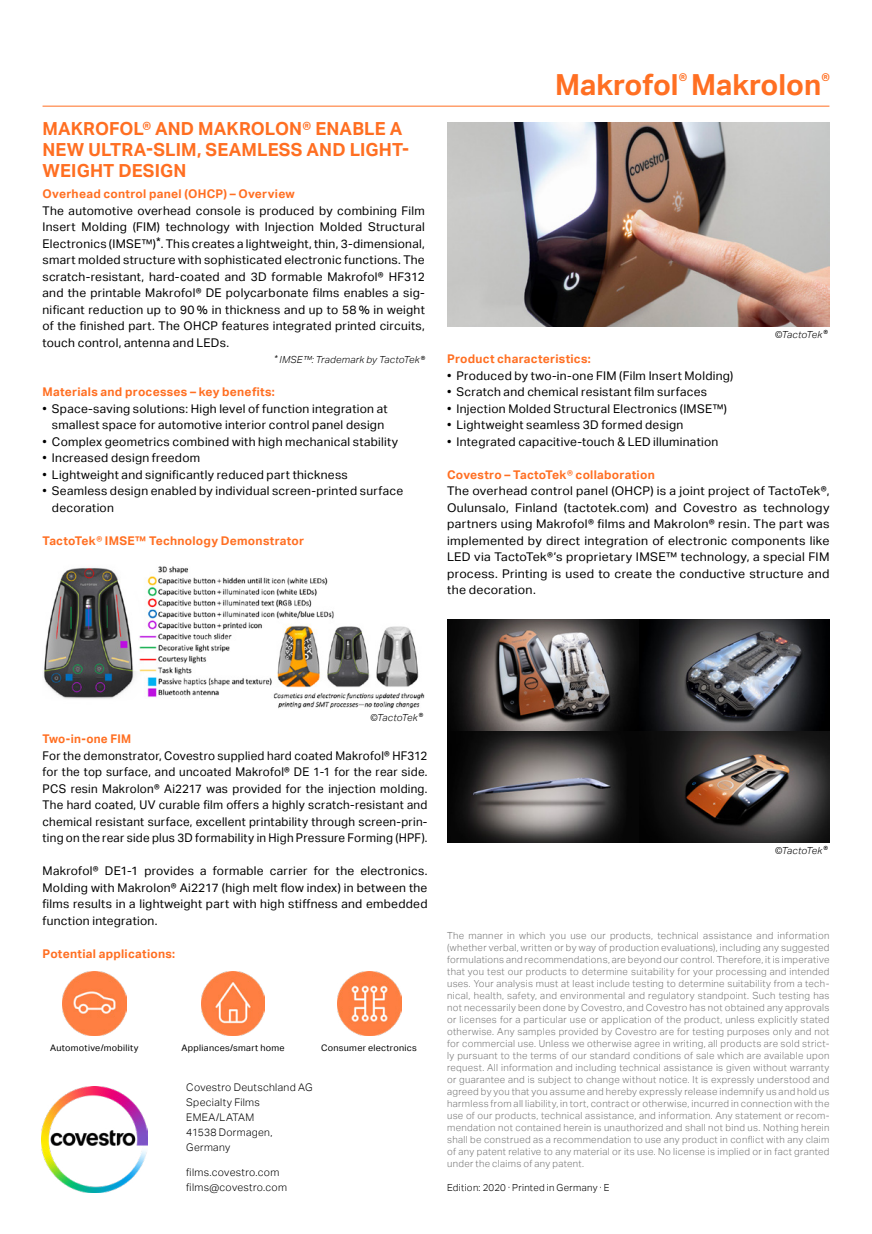
<style>
.page{position:relative;width:872px;height:1234px;background:#fff}
.page>*{position:absolute;margin:0;border:0;box-sizing:border-box;transform-origin:0 0}
.t1{font:700 29.1px "Aktiv Grotesk";color:#ff6f22}
.t2{font:700 18px/21px "Aktiv Grotesk";letter-spacing:.01em;color:#ff6f22}
.t3{font:12px/16.5px "Aktiv Grotesk";letter-spacing:.02em;color:#000;text-align:justify}
.t4{font:700 12px "Aktiv Grotesk";letter-spacing:.02em;color:#ff6f22}
.t5{font:300 10.5px/15px "Aktiv Grotesk";letter-spacing:.025em;color:#000}
.t6{font:300 9.75px/12px "Aktiv Grotesk";letter-spacing:.03em;color:#777;text-align:justify}
.t7{font:italic 300 9.75px "Aktiv Grotesk";letter-spacing:.015em;color:#000}
.t8{font:300 9.75px "Aktiv Grotesk";letter-spacing:.03em;color:#000}
.t9{font:9px "Aktiv Grotesk";letter-spacing:.03em;color:#000}
</style>
<div class="page">
<img style="left:447px;top:122px;width:382px;height:204px">
<img style="left:447px;top:730px;width:382px;height:111px">
<img style="left:447px;top:619px;width:382px;height:111px">
<img style="left:43px;top:566px;width:382px;height:143px">
<img style="left:63px;top:971px;width:63px;height:64px">
<img style="left:201px;top:971px;width:64px;height:64px">
<img style="left:337px;top:971px;width:64px;height:64px">
<hr style="left:43px;top:106px;width:786px;height:1px;background:#ff6f22">
<img style="left:41px;top:1086px;width:107px;height:106px">
<p class="t2" style="left:43px;top:118px;width:368px">MAKROFOL® AND MAKROLON® ENABLE A<br>NEW ULTRA-SLIM, SEAMLESS AND LIGHT-<br>WEIGHT DESIGN</p>
<p class="t4" style="left:43px;top:187px;width:254px">Overhead control panel (OHCP) – Overview</p>
<p class="t3" style="left:43px;top:202px;width:384px">The automotive overhead console is produced by combining Film Insert Molding (FIM) technology with Injection Molded Structural Electronics (IMSE™)*. This creates a lightweight, thin, 3-dimensional, smart molded structure with sophisticated electronic functions. The scratch-resistant, hard-coated and 3D formable Makrofol® HF312 and the printable Makrofol® DE polycarbonate films enables a sig&shy;nificant reduction up to 90 % in thickness and up to 58 % in weight of the finished part. The OHCP features integrated printed circuits, touch control, antenna and LEDs.</p>
<p class="t7" style="left:274px;top:354px;width:152px">* IMSE™: Trademark by TactoTek®</p>
<p class="t4" style="left:43px;top:385px;width:234px">Materials and processes – key benefits:</p>
<p class="t3" style="left:43px;top:400px;width:346px;text-align:center">• Space-saving solutions: High level of function integration at smallest space for automotive interior control panel design</p>
<p class="t3" style="left:43px;top:433px;width:357px">• Complex geometrics combined with high mechanical stability</p>
<p class="t3" style="left:43px;top:450px;width:159px">• Increased design freedom</p>
<p class="t3" style="left:43px;top:466px;width:307px">• Lightweight and significantly reduced part thickness</p>
<p class="t3" style="left:52px;top:483px;width:353px;text-indent:-9px">• Seamless design enabled by individual screen-printed surface decoration</p>
<p class="t4" style="left:43px;top:533px;width:263px">TactoTek® IMSE™ Technology Demonstrator</p>
<p class="t1" style="left:555px;top:68px;width:276px">Makrofol<sup>®</sup> Makrolon<sup>®</sup></p>
<p class="t4" style="left:447px;top:352px;width:145px">Product characteristics:</p>
<p class="t3" style="left:447px;top:367px;width:288px">• Produced by two-in-one FIM (Film Insert Molding)</p>
<p class="t3" style="left:447px;top:384px;width:261px">• Scratch and chemical resistant film surfaces</p>
<p class="t3" style="left:447px;top:400px;width:281px">• Injection Molded Structural Electronics (IMSE™)</p>
<p class="t3" style="left:447px;top:417px;width:238px">• Lightweight seamless 3D formed design</p>
<p class="t3" style="left:447px;top:433px;width:273px">• Integrated capacitive-touch &amp; LED illumination</p>
<p class="t7" style="left:774px;top:329px;width:54px">©TactoTek®</p>
<p class="t4" style="left:447px;top:467px;width:209px">Covestro – TactoTek® collaboration</p>
<p class="t3" style="left:447px;top:483px;width:384px">The overhead control panel (OHCP) is a joint project of TactoTek®, Oulunsalo, Finland (tactotek.com) and Covestro as technology partners using Makrofol® films and Makrolon® resin. The part was implemented by direct integration of electronic components like LED via TactoTek®’s proprietary IMSE™ technology, a special FIM process. Printing is used to create the conductive structure and the decoration.</p>
<p class="t7" style="left:370px;top:711px;width:54px">©TactoTek®</p>
<p class="t4" style="left:43px;top:731px;width:90px">Two-in-one FIM</p>
<p class="t3" style="left:43px;top:747px;width:386px">For the demonstrator, Covestro supplied hard coated Makrofol® HF312 for the top surface, and uncoated Makrofol® DE 1-1 for the rear side.<br>PCS resin Makrolon® Ai2217 was provided for the injection molding.<br>The hard coated, UV curable film offers a highly scratch-resistant and chemical resistant surface, excellent printability through screen-prin&shy;ting on the rear side plus 3D formability in High Pressure Forming (HPF).</p>
<p class="t3" style="left:43px;top:862px;width:386px">Makrofol® DE1-1 provides a formable carrier for the electronics.<br>Molding with Makrolon® Ai2217 (high melt flow index) in between the films results in a lightweight part with high stiffness and embedded function integration.</p>
<p class="t4" style="left:43px;top:946px;width:134px">Potential applications:</p>
<p class="t9" style="left:50px;top:1042px;width:90px">Automotive/mobility</p>
<p class="t9" style="left:181px;top:1042px;width:105px">Appliances/smart home</p>
<p class="t9" style="left:321px;top:1042px;width:97px">Consumer electronics</p>
<p class="t5" style="left:186px;top:1080px;width:128px">Covestro Deutschland AG<br>Specialty Films<br>EMEA/LATAM</p>
<p class="t5" style="left:186px;top:1125px;width:88px">41538 Dormagen,<br>Germany</p>
<p class="t5" style="left:186px;top:1164px;width:102px">films.covestro.com films@covestro.com</p>
<p class="t7" style="left:774px;top:844px;width:54px">©TactoTek®</p>
<p class="t6" style="left:447px;top:929px;width:384px">The manner in which you use our products, technical assistance and information (whether verbal, written or by way of production evaluations), including any suggested formulations and recommendations, are beyond our control. Therefore, it is imperative that you test our products to determine suitability for your processing and intended uses. Your analysis must at least include testing to determine suitability from a tech&shy;nical, health, safety, and environmental and regulatory standpoint. Such testing has not necessarily been done by Covestro, and Covestro has not obtained any approvals or licenses for a particular use or application of the product, unless explicitly stated otherwise. Any samples provided by Covestro are for testing purposes only and not for commercial use. Unless we otherwise agree in writing, all products are sold strict&shy;ly pursuant to the terms of our standard conditions of sale which are available upon request. All information and including technical assistance is given without warranty or guarantee and is subject to change without notice. It is expressly understood and agreed by you that you assume and hereby expressly release indemnify us and hold us harmless from all liability, in tort, contract or otherwise, incurred in connection with the use of our products, technical assistance, and information. Any statement or recom&shy;mendation not contained herein is unauthorized and shall not bind us. Nothing herein shall be construed as a recommendation to use any product in conflict with any claim of any patent relative to any material or its use. No license is implied or in fact granted under the claims of any patent.</p>
<p class="t8" style="left:447px;top:1181px;width:164px">Edition: 2020 · Printed in Germany · E</p>
</div>
